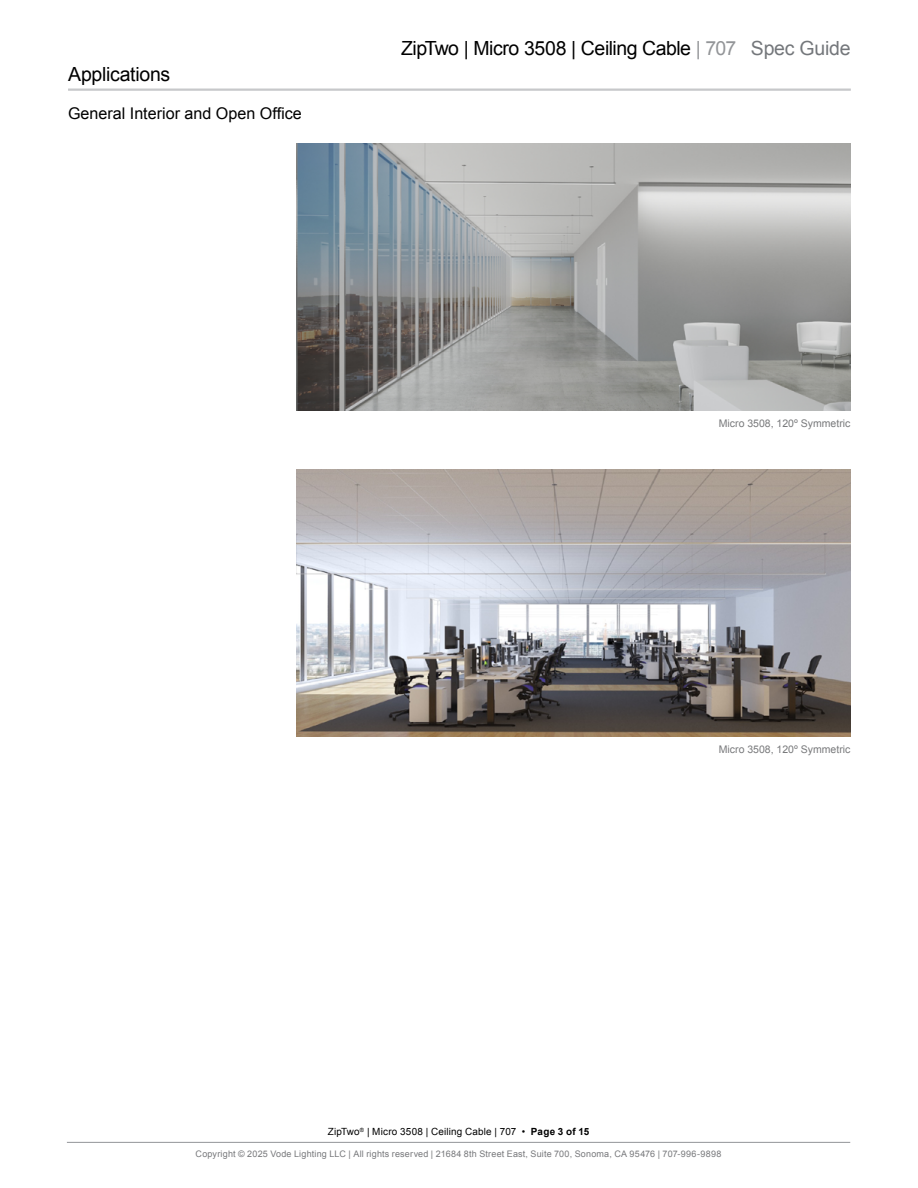
<style>
.page{position:relative;width:918px;height:1188px;background:#fff}
.page>*{position:absolute;margin:0;border:0;box-sizing:border-box;transform-origin:0 0}
.t1{font:19.5px "Arial";letter-spacing:-.02em;color:#000}
.t2{font:16.2px "Arial";color:#000}
.t3{font:10.5px "Arial";color:#78797b}
.t4{font:9.9px "Arial";letter-spacing:.02em;color:#000}
.t5{font:9px "Arial";letter-spacing:.02em;color:#77787b}
.s1{color:#939598}
.s2{color:#74777b}
.s3{font-weight:700}
</style>
<div class="page">
<hr style="left:67px;top:1142px;width:783px;height:1px;background:#939598">
<hr style="left:68px;top:89px;width:783px;height:2px;background:#c7c8ca">
<img style="left:297px;top:144px;width:553px;height:266px">
<img style="left:297px;top:470px;width:553px;height:266px">
<h1 class="t1" style="left:68px;top:62px;width:104px">Applications</h1>
<h2 class="t2" style="left:68px;top:103px;width:235px">General Interior and Open Office</h2>
<h1 class="t1" style="left:401px;top:35px;width:451px">ZipTwo | Micro 3508 | Ceiling Cable <span class="s1">| 707</span> <span class="s2">Spec Guide</span></h1>
<p class="t3" style="left:719px;top:416px;width:133px">Micro 3508, 120º Symmetric</p>
<p class="t3" style="left:719px;top:742px;width:133px">Micro 3508, 120º Symmetric</p>
<p class="t4" style="left:328px;top:1125px;width:263px">ZipTwo<sup>®</sup> | Micro 3508 | Ceiling Cable | 707 • <span class="s3">Page 3 of 15</span></p>
<p class="t5" style="left:196px;top:1148px;width:527px">Copyright © 2025 Vode Lighting LLC | All rights reserved | 21684 8th Street East, Suite 700, Sonoma, CA 95476 | 707-996-9898</p>
</div>
